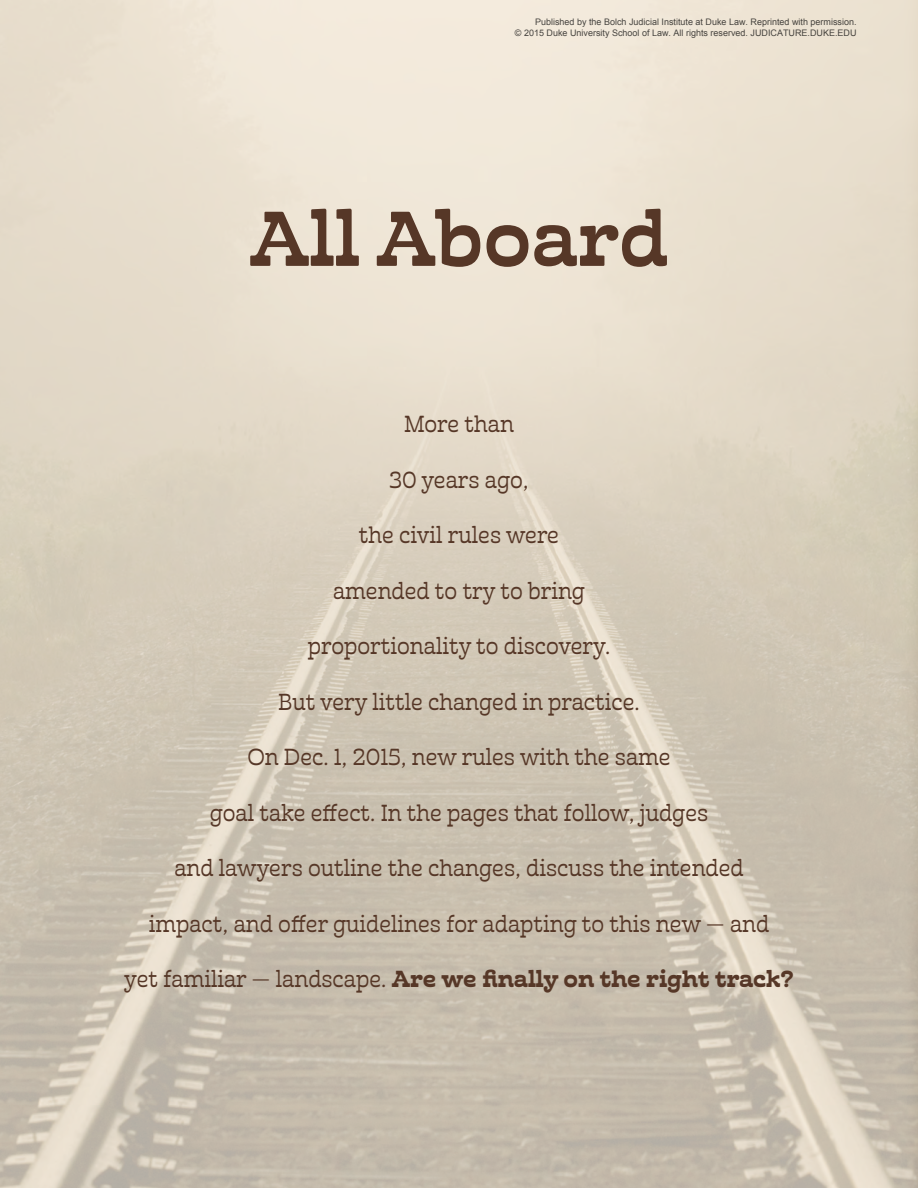
<style>
.page{position:relative;width:918px;height:1188px;background:#fff}
.page>*{position:absolute;margin:0;border:0;box-sizing:border-box;transform-origin:0 0}
.t1{font:700 expanded 75px "Cabrito Inv";color:#563727}
.t2{font:22.5px "Cabrito Inv Nor Med";color:#563727}
.t3{font:22.5px "Cabrito Inv Ext Ex B";color:#563727}
.t4{font:9px/10.8px "Arial";color:rgb(0 0 0/.71);text-align:right}
.s1{font-family:"Cabrito Inv Nor Med"}
</style>
<div class="page">
<div style="left:0;top:0;width:918px;height:1188px;background:#fff;opacity:.25"></div>
<p class="t4" style="left:515px;top:17px;width:343px">Published by the Bolch Judicial Institute at Duke Law. Reprinted with permission.<br>© 2015 Duke University School of Law. All rights reserved. JUDICATURE.DUKE.EDU</p>
<p class="t1" style="left:250px;top:193px;width:420px">All Aboard</p>
<p class="t2" style="left:404px;top:411px;width:111px">More than</p>
<p class="t2" style="left:389px;top:466px;width:141px">30 years ago,</p>
<p class="t2" style="left:359px;top:522px;width:202px">the civil rules were</p>
<p class="t2" style="left:333px;top:577px;width:253px">amended to try to bring</p>
<p class="t2" style="left:308px;top:633px;width:304px">proportionality to discovery.</p>
<p class="t2" style="left:278px;top:688px;width:363px">But very little changed in practice.</p>
<p class="t2" style="left:247px;top:744px;width:425px">On Dec. 1, 2015, new rules with the same</p>
<p class="t2" style="left:210px;top:799px;width:500px">goal take effect. In the pages that follow, judges</p>
<p class="t2" style="left:174px;top:855px;width:571px">and lawyers outline the changes, discuss the intended</p>
<p class="t2" style="left:149px;top:910px;width:622px">impact, and offer guidelines for adapting to this new — and</p>
<p class="t3" style="left:124px;top:965px;width:671px"><span class="s1">yet familiar — landscape.</span> Are we finally on the right track?</p>
</div>
